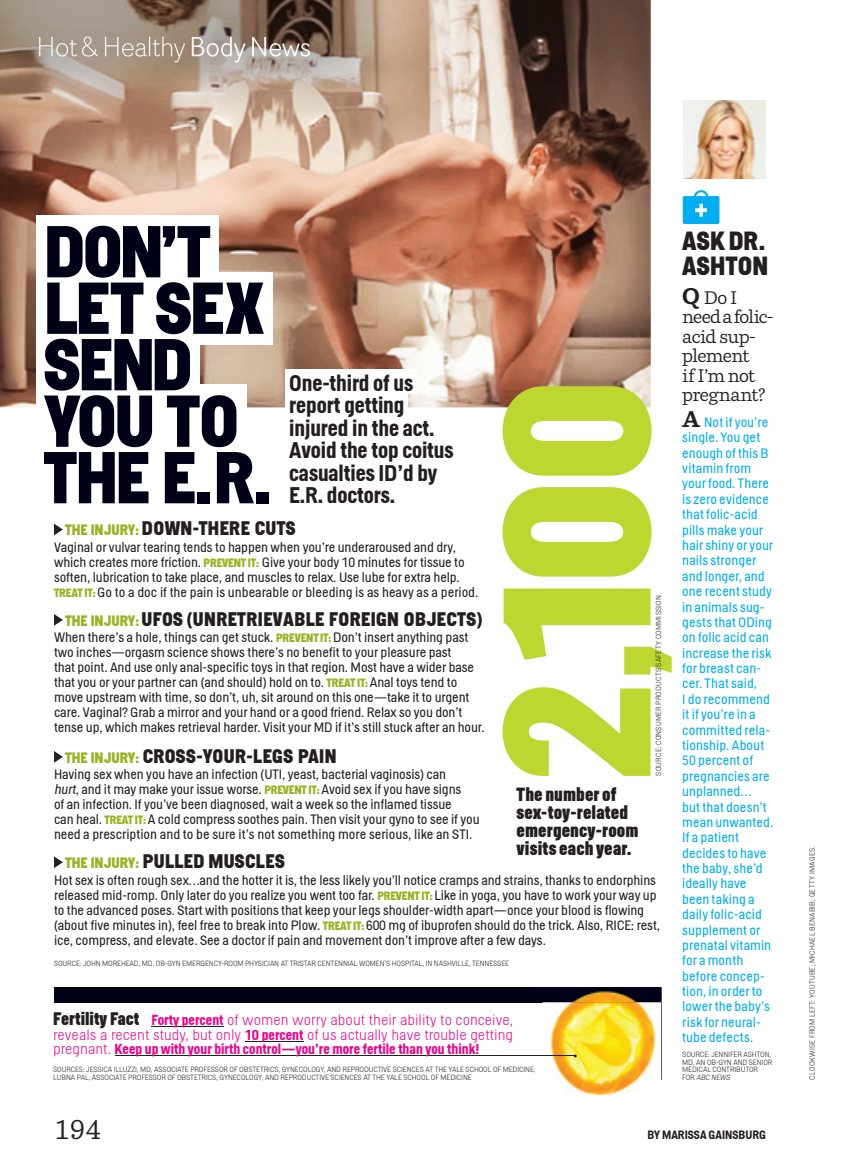
<style>
.page{position:relative;width:851px;height:1175px;background:#fff}
.page>*{position:absolute;margin:0;border:0;box-sizing:border-box;transform-origin:0 0}
.t1{font:900 208.05px "Helsinki";color:#bed630}
.t2{font:900 72.6px/56.4px "Helsinki";letter-spacing:-.03em;color:#000117}
.t3{font:27px "Parry Pro";color:#231f20}
.t4{font:900 26.1px/24.8px "Helsinki";letter-spacing:.01em;color:#231f20}
.t5{font:700 22.5px/22.5px "Helsinki";letter-spacing:-.005em;color:#231f20}
.t6{font:900 19.5px "Helsinki";letter-spacing:.02em;color:#231f20}
.t7{font:900 18.9px/17.7px "Helsinki";letter-spacing:.005em;color:#231f20}
.t8{font:18px/19.5px "Parry Pro";letter-spacing:-.035em;color:#231f20}
.t9{font:300 14.4px/14.4px "Helsinki";color:#ed028c;text-align:justify}
.t10{font:13.5px/15px "Helsinki";letter-spacing:-.01em;color:#231f20}
.t11{font:13.5px/15.5px "Helsinki";letter-spacing:.005em;color:#00aeef}
.t12{font:700 12px "Helsinki";color:#231f20}
.t13{font:300 7.5px/7.5px "Helsinki";letter-spacing:-.015em;color:#231f20}
.t14{font:300 7.5px "Helsinki";letter-spacing:.025em;color:#231f20}
.s1{font-size:166.35px}
.s2{font-size:15px;color:#9cb226}
.s3{font-weight:900;font-size:12px;color:#9cb226}
.s4{font-style:italic}
.s5{font-weight:900;font-size:18px;color:#231f20}
.s6{font-weight:700}
.s7{font-weight:700;font-size:22.5px}
.s8{font-family:"Parry Pro";font-weight:700;font-size:22.5px;color:#231f20}
</style>
<div class="page">
<img style="left:0;top:0;width:650px;height:407px">
<div style="left:36px;top:215px;width:183px;height:73px;background:#fff"></div>
<div style="left:36px;top:272px;width:236px;height:72px;background:#fff"></div>
<div style="left:36px;top:328px;width:163px;height:73px;background:#fff"></div>
<div style="left:36px;top:384px;width:210px;height:73px;background:#fff"></div>
<div style="left:285px;top:370px;width:132px;height:24px;background:#fff"></div>
<div style="left:285px;top:392px;width:123px;height:24px;background:#fff"></div>
<svg style="left:682px;top:190px;width:37px;height:34px"></svg>
<img style="left:683px;top:101px;width:83px;height:77px">
<img style="left:39px;top:37px;width:146px;height:25px">
<img style="left:192px;top:37px;width:118px;height:25px">
<div style="left:54px;top:987px;width:607px;height:15px;background:#000117"></div>
<svg style="left:54px;top:751px;width:9px;height:11px"></svg>
<svg style="left:54px;top:856px;width:9px;height:12px"></svg>
<svg style="left:54px;top:523px;width:9px;height:12px"></svg>
<svg style="left:54px;top:614px;width:9px;height:11px"></svg>
<img style="left:542px;top:1002px;width:120px;height:94px">
<img style="left:661px;top:987px;width:1px;height:92px">
<img style="left:572px;top:991px;width:65px;height:11px">
<hr style="left:115px;top:1055px;width:460px;height:1px;background:#231f20">
<div style="left:519px;top:397px;width:110px;height:34px;background:#fff;border-radius:50%"></div>
<hr style="left:151px;top:1026px;width:72px;height:1px;background:#231f20">
<hr style="left:245px;top:1040px;width:58px;height:1px;background:#231f20">
<h2 class="t2" style="left:44px;top:221px;width:229px">DON’T<br>LET SEX<br>SEND<br>YOU TO<br>THE E.R.</h2>
<h3 class="t5" style="left:289px;top:371px;width:166px">One-third of us report getting<br>in jured in the act.<br>Avoid the top coitus casualties ID’d by<br>E.R. doctors.</h3>
<h1 class="t1" style="left:450px;top:782px;width:405px;rotate:-90deg">2<span class="s1">,</span>100</h1>
<h3 class="t6" style="left:65px;top:516px;width:232px"><span class="s2">THE INJURY:</span>DOWN-THERE CUTS</h3>
<p class="t10" style="left:54px;top:539px;width:426px">Vaginal or vulvar tearing tends to happen when you’re underaroused and dry, which creates more friction. <span class="s3">PREVENT IT:</span> Give your body 10 minutes for tissue to soften, lubrication to take place, and muscles to relax. Use lube for extra help.<br><span class="s3">TREAT IT:</span> Go to a doc if the pain is unbearable or bleeding is as heavy as a period.</p>
<h3 class="t6" style="left:65px;top:607px;width:418px"><span class="s2">THE INJURY:</span> UFOS (UNRETRIEVABLE FOREIGN OBJECTS)</h3>
<p class="t10" style="left:54px;top:629px;width:432px">When there’s a hole, things can get stuck. <span class="s3">PREVENT IT:</span> Don’t insert anything past two inches—orgasm science shows there’s no benefit to your pleasure past<br>that point. And use only anal-specific toys in that region. Most have a wider base that you or your partner can (and should) hold on to. <span class="s3">TREAT IT:</span> Anal toys tend to move upstream with time, so don’t, uh, sit around on this one—take it to urgent care. Vaginal? Grab a mirror and your hand or a good friend. Relax so you don’t tense up, which makes retrieval harder. Visit your MD if it’s still stuck after an hour.</p>
<p class="t14" style="left:654px;top:776px;width:182px;rotate:-90deg">SOURCE: CONSUMER PRODUCTS SAFETY COMMISSION</p>
<h3 class="t6" style="left:65px;top:744px;width:273px"><span class="s2">THE INJURY:</span> CROSS-YOUR-LEGS PAIN</h3>
<p class="t10" style="left:54px;top:766px;width:427px">Having sex when you have an infection (UTI, yeast, bacterial vaginosis) can<br><span class="s4">hurt</span>, and it may make your issue worse. <span class="s3">PREVENT IT:</span> Avoid sex if you have signs<br>of an in fection. If you’ve been diagnosed, wait a week so the inflamed tissue<br>can heal. <span class="s3">TREAT IT:</span> A cold compress soothes pain. Then visit your gyno to see if you need a prescription and to be sure it’s not something more serious, like an STI.</p>
<h3 class="t6" style="left:65px;top:849px;width:221px"><span class="s2">THE INJURY:</span> PULLED MUSCLES</h3>
<p class="t10" style="left:54px;top:872px;width:607px">Hot sex is often rough sex…and the hotter it is, the less likely you’ll notice cramps and strains, thanks to endorphins released mid-romp. Only later do you realize you went too far. <span class="s3">PREVENT IT:</span> Like in yoga, you have to work your way up to the advanced poses. Start with positions that keep your legs shoulder-width apart—once your blood is flowing (about five minutes in), feel free to break into Plow. <span class="s3">TREAT IT:</span> 600 mg of ibuprofen should do the trick. Also, RICE: rest, ice, compress, and elevate. See a doctor if pain and movement don’t improve after a few days.</p>
<h3 class="t7" style="left:516px;top:785px;width:123px">The number of sex-toy-related emergency-room visits each year.</h3>
<p class="t13" style="left:54px;top:959px;width:456px">SOURCE: JOHN MOREHEAD, MD, OB-GYN EMERGENCY-ROOM PHYSICIAN AT TRISTAR CENTENNIAL WOMEN’S HOSPITAL, IN NASHVILLE, TENNESSEE</p>
<p class="t9" style="left:53px;top:1012px;width:461px"><span class="s5">Fertility Fact</span> <span class="s6">Forty percent</span> of women worry about their ability to conceive, reveals a recent study, but only <span class="s6">10 percent</span> of us actually have trouble getting pregnant. <span class="s6">Keep up with your birth control—you’re more fertile than you think!</span></p>
<p class="t13" style="left:53px;top:1065px;width:484px">SOURCES: JESSICA ILLUZZI, MD, ASSOCIATE PROFESSOR OF OBSTETRICS, GYNECOLOGY, AND REPRODUCTIVE SCIENCES AT THE YALE SCHOOL OF MEDICINE;<br>LUBNA PAL, ASSOCIATE PROFESSOR OF OBSTETRICS, GYNECOLOGY, AND REPRODUCTIVE SCIENCES AT THE YALE SCHOOL OF MEDICINE</p>
<h3 class="t4" style="left:682px;top:227px;width:87px">ASKDR.<br>ASHTON</h3>
<h3 class="t8" style="left:682px;top:288px;width:93px"><span class="s7">Q</span> Do I need a folic&shy;acid sup&shy;plement<br>if I’m not pregnant?</h3>
<p class="t11" style="left:682px;top:414px;width:93px"><span class="s8">A</span> Not if you’re single. You get enough of this B vitamin from your food. There is zero evidence that folic-acid pills make your hair shiny or your nails stronger and longer, and one recent study in animals sug&shy;gests that ODing on folic acid can increase the risk for breast can&shy;cer. That said,<br>I do recommend it if you’re in a committed rela&shy;tionship. About<br>50 percent of pregnancies are unplanned…<br>but that doesn’t mean unwanted.<br>If a patient decides to have the baby, she’d ideally have been taking a daily folic-acid supplement or prenatal vitamin for a month before concep&shy;tion, in order to lower the baby’s risk for neural&shy;tube defects.</p>
<p class="t13" style="left:682px;top:1050px;width:92px">SOURCE: JENNIFER ASHTON,<br>MD, AN OB-GYN AND SENIOR<br>MEDICAL CONTRIBUTOR<br>F O R <span class="s4">ABC NEWS</span></p>
<h3 class="t3" style="left:54px;top:1110px;width:49px">194</h3>
<p class="t12" style="left:647px;top:1127px;width:120px">BY MARISSA GAINSBURG</p>
<p class="t14" style="left:807px;top:1079px;width:235px;rotate:-90deg">CLOCKWISE FROM LEFT: YOUTUBE; MICHAEL BENABIB; GETTY IMAGES.</p>
</div>
